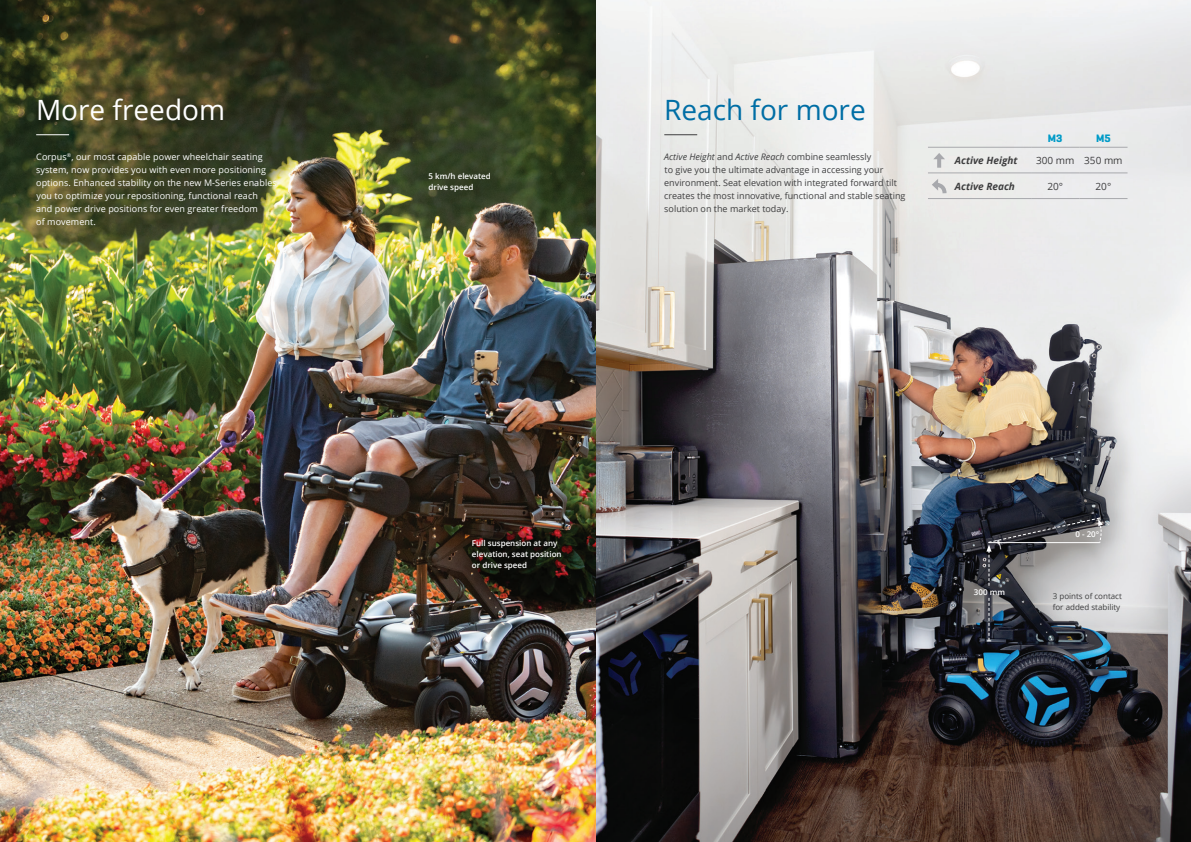
<style>
.page{position:relative;width:1191px;height:842px;background:#fff}
.page>*{position:absolute;margin:0;border:0;box-sizing:border-box;transform-origin:0 0}
.t1{font:28px "Open Sans";color:#006ea5}
.t2{font:28px "Open Sans";color:#fff}
.t3{font:700 11px "Geogrotesque";color:#009bc8}
.t4{font:italic 700 10px "Open Sans";color:#3e3e3f}
.t5{font:10px "Open Sans";color:#3e3e3f}
.Body{font:9px/13px "Open Sans";letter-spacing:.01em;color:#fff}
.Body-2{font:9px/13px "Open Sans";color:#3e3e3f}
.Body-3{font:600 8px/11px "Open Sans";color:#fff}
.Body-4{font:8px/11px "Open Sans";color:#3e3e3f}
.s1{font-style:italic}
</style>
<div class="page">
<img style="left:0;top:0;width:1191px;height:842px">
<hr style="left:36px;top:134px;width:33px;height:1px;background:#fff">
<svg style="left:986px;top:598px;width:5px;height:43px"></svg>
<hr style="left:664px;top:134px;width:33px;height:1px;background:#3e3e3f">
<hr style="left:928px;top:147px;width:103px;height:1px;background:#a8a9ad">
<hr style="left:1031px;top:147px;width:48px;height:1px;background:#a8a9ad">
<hr style="left:1079px;top:147px;width:48px;height:1px;background:#a8a9ad">
<hr style="left:928px;top:173px;width:103px;height:1px;background:#a8a9ad">
<hr style="left:928px;top:198px;width:103px;height:1px;background:#a8a9ad">
<hr style="left:1079px;top:173px;width:48px;height:1px;background:#a8a9ad">
<hr style="left:1079px;top:198px;width:48px;height:1px;background:#a8a9ad">
<hr style="left:1031px;top:173px;width:48px;height:1px;background:#a8a9ad">
<hr style="left:1031px;top:198px;width:48px;height:1px;background:#a8a9ad">
<hr style="left:937px;top:157px;width:4px;height:11px;background:#a8a9ad">
<svg style="left:933px;top:153px;width:12px;height:6px"></svg>
<svg style="left:931px;top:179px;width:17px;height:18px"></svg>
<svg style="left:986px;top:517px;width:116px;height:69px;background:#727274"></svg>
<p class="t2" style="left:36px;top:90px;width:191px">More freedom</p>
<p class="Body" style="left:36px;top:150px;width:242px">Corpus<sup>®</sup>, our most capable power wheelchair seating system, now provides you with even more positioning options. Enhanced stability on the new M-Series enables you to optimize your repositioning, functional reach<br>and power drive positions for even greater freedom<br>of movement.</p>
<p class="Body-3" style="left:428px;top:170px;width:64px">5 km/h elevated drive speed</p>
<p class="t1" style="left:664px;top:90px;width:203px">Reach for more</p>
<p class="Body-2" style="left:664px;top:150px;width:243px"><span class="s1">Active Height</span> and <span class="s1">Active Reach</span> combine seamlessly<br>to give you the ultimate advantage in accessing your environment. Seat elevation with integrated forward tilt creates the most innovative, functional and stable seating solution on the market today.</p>
<p class="t3" style="left:1048px;top:131px;width:16px">M3</p>
<p class="t3" style="left:1096px;top:131px;width:16px">M5</p>
<p class="t4" style="left:955px;top:153px;width:64px">Active Height</p>
<p class="t5" style="left:1036px;top:153px;width:40px">300 mm</p>
<p class="t5" style="left:1084px;top:153px;width:40px">350 mm</p>
<p class="t4" style="left:955px;top:179px;width:61px">Active Reach</p>
<p class="t5" style="left:1047px;top:179px;width:17px">20°</p>
<p class="t5" style="left:1095px;top:179px;width:17px">20°</p>
<p class="Body-3" style="left:472px;top:537px;width:91px">Full suspension at any elevation, seat position or drive speed</p>
<p class="Body-3" style="left:974px;top:586px;width:33px">300 mm</p>
<p class="Body-3" style="left:1075px;top:528px;width:25px">0 - 20°</p>
<p class="Body-4" style="left:1052px;top:591px;width:71px">3 points of contact for added stability</p>
</div>
